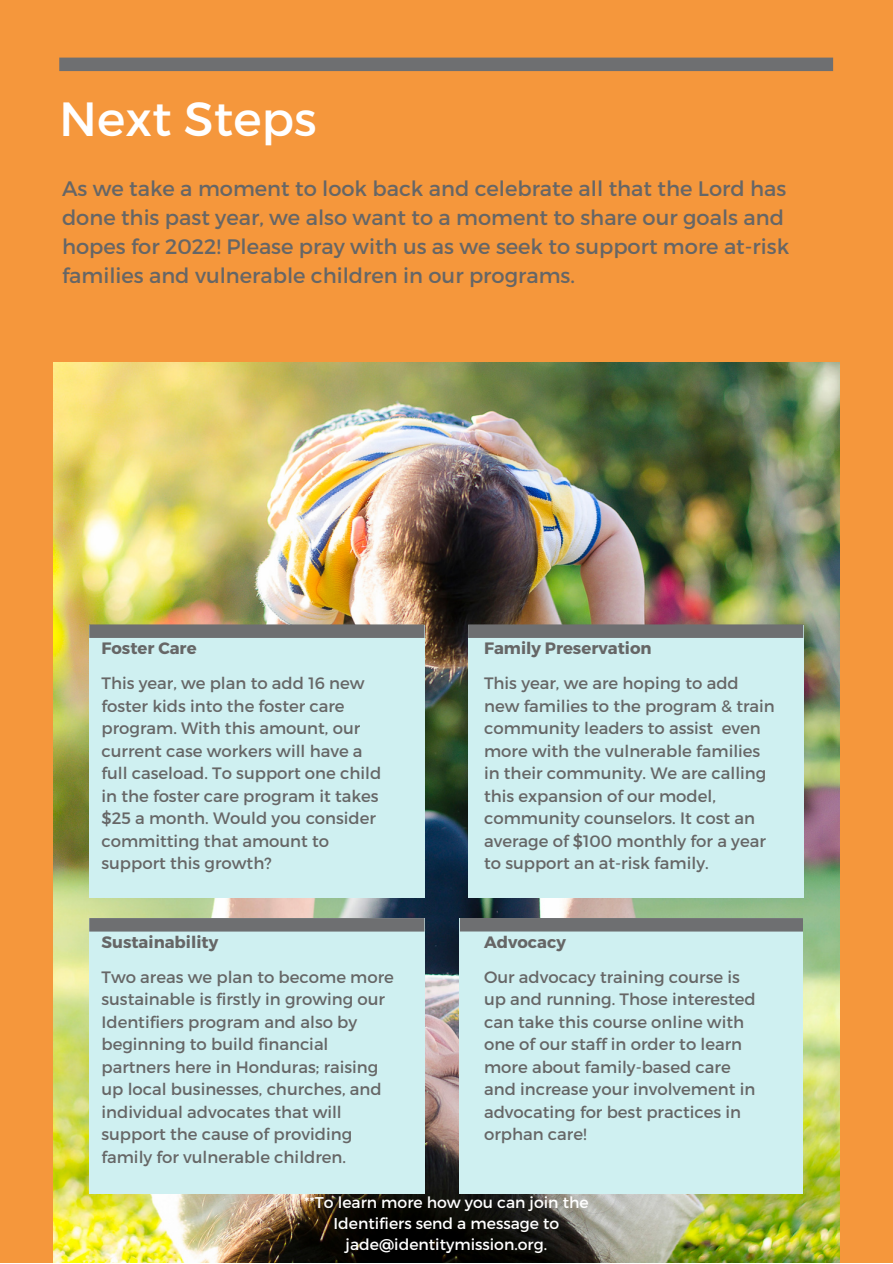
<style>
.page{position:relative;width:893px;height:1264px;background:#fff}
.page>*{position:absolute;margin:0;border:0;box-sizing:border-box;transform-origin:0 0}
.t1{font:48px "Montserrat";color:#fff}
.t2{font:21px/29.2px "Montserrat";color:#666}
.t3{font:16.5px/22.5px "Montserrat";color:#666}
.t4{font:700 16.5px "Montserrat";color:#666}
.t5{font:15.6px/21.1px "Montserrat";color:#fff;text-align:center}
</style>
<div class="page">
<div style="left:0;top:0;width:892px;height:1262px;background:#f5973c"></div>
<img style="left:53px;top:363px;width:786px;height:899px">
<div style="left:89px;top:625px;width:335px;height:272px;background:#cff0f1"></div>
<div style="left:89px;top:918px;width:335px;height:275px;background:#cff0f1"></div>
<div style="left:468px;top:625px;width:335px;height:272px;background:#cff0f1"></div>
<div style="left:460px;top:918px;width:342px;height:275px;background:#cff0f1"></div>
<div style="left:59px;top:58px;width:774px;height:13px;background:#6e6f71"></div>
<div style="left:89px;top:624px;width:335px;height:14px;background:#6e6f71"></div>
<div style="left:89px;top:918px;width:335px;height:13px;background:#6e6f71"></div>
<div style="left:468px;top:624px;width:335px;height:14px;background:#6e6f71"></div>
<div style="left:460px;top:918px;width:342px;height:13px;background:#6e6f71"></div>
<h1 class="t1" style="left:59px;top:88px;width:259px">Next Steps</h1>
<p class="t2" style="left:62px;top:172px;width:728px">As we take a moment to look back and celebrate all that the Lord has done this past year, we also want to a moment to share our goals and hopes for 2022! Please pray with us as we seek to support more at-risk families and vulnerable children in our programs.</p>
<p class="t4" style="left:101px;top:637px;width:97px">Foster Care</p>
<p class="t3" style="left:101px;top:671px;width:281px">This year, we plan to add 16 new foster kids into the foster care program. With this amount, our current case workers will have a full caseload. To support one child in the foster care program it takes $25 a month. Would you consider committing that amount to support this growth?</p>
<p class="t4" style="left:101px;top:931px;width:118px">Sustainability</p>
<p class="t3" style="left:101px;top:964px;width:294px">Two areas we plan to become more sustainable is firstly in growing our<br>Identifiers program and also by beginning to build financial partners here in Honduras; raising up local businesses, churches, and individual advocates that will support the cause of providing family for vulnerable children.</p>
<p class="t4" style="left:484px;top:637px;width:169px">Family Preservation</p>
<p class="t3" style="left:484px;top:671px;width:292px">This year, we are hoping to add new families to the program &amp; train community leaders to assist even more with the vulnerable families in their community. We are calling this expansion of our model, community counselors. It cost an average of $100 monthly for a year to support an at-risk family.</p>
<p class="t4" style="left:484px;top:931px;width:83px">Advocacy</p>
<p class="t3" style="left:484px;top:964px;width:273px">Our advocacy training course is up and running. Those interested can take this course online with one of our staff in order to learn more about family-based care and increase your involvement in advocating for best practices in orphan care!</p>
<p class="t5" style="left:304px;top:1191px;width:286px">**To learn more how you can join the<br>Identifiers send a message to jade@identitymission.org.</p>
</div>
